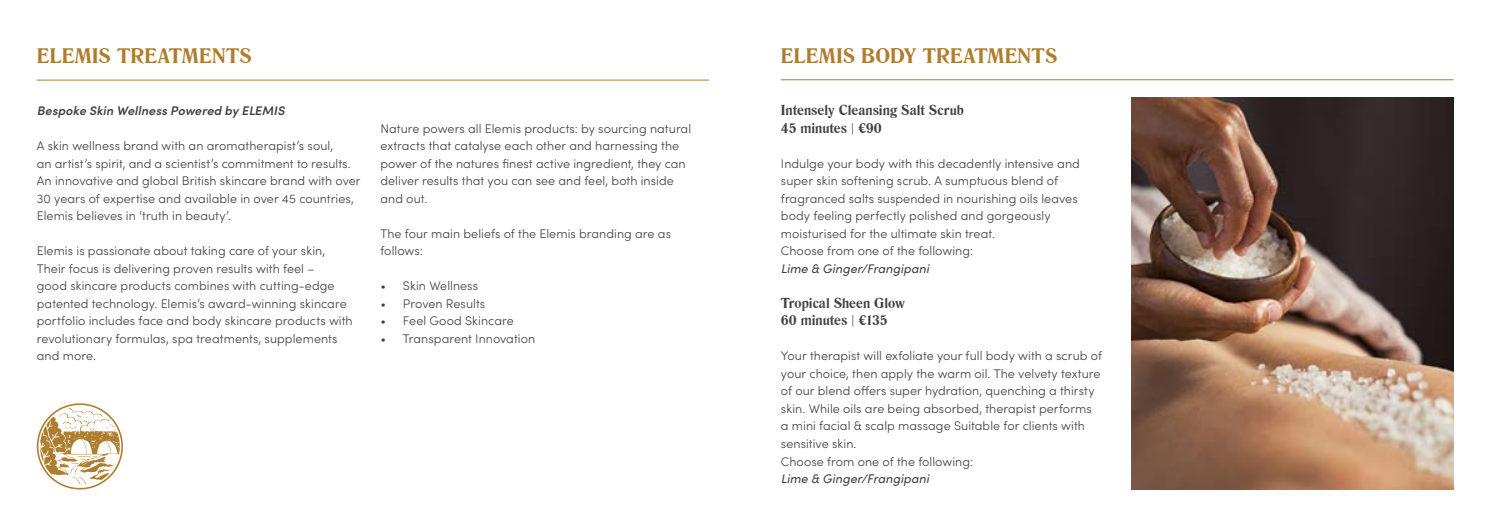
<style>
.page{position:relative;width:1489px;height:525px;background:#fff}
.page>*{position:absolute;margin:0;border:0;box-sizing:border-box;transform-origin:0 0}
.t1{font:700 20px "Romana BT";letter-spacing:.01em;color:#af7d2e}
.t2{font:700 13.75px/17.5px "Romana BT";letter-spacing:-.005em;color:#414042}
.t3{font:300 12.5px/17.5px "Sofia Pro";letter-spacing:.005em;color:#414042}
.t4{font:italic 12.5px "Sofia Pro";letter-spacing:.005em;color:#414042}
.t5{font:italic 600 12.5px "Sofia Pro";letter-spacing:.01em;color:#414042}
.s1{font-family:"Sofia Pro";font-weight:300;font-size:12.5px}
</style>
<div class="page">
<hr style="left:37px;top:80px;width:672px;height:1px;background:#af7d2e">
<svg style="left:36px;top:403px;width:87px;height:86px"></svg>
<hr style="left:781px;top:79px;width:672px;height:1px;background:#af7d2e">
<img style="left:1131px;top:98px;width:322px;height:391px">
<h1 class="t1" style="left:37px;top:43px;width:216px">ELEMIS TREATMENTS</h1>
<p class="t5" style="left:37px;top:101px;width:249px">Bespoke Skin Wellness Powered by ELEMIS</p>
<p class="t3" style="left:37px;top:136px;width:325px">A skin wellness brand with an aromatherapist’s soul,<br>an artist’s spirit, and a scientist’s commitment to results.<br>An innovative and global British skincare brand with over 30 years of expertise and available in over 45 countries, Elemis believes in ‘truth in beauty’.</p>
<p class="t3" style="left:37px;top:241px;width:317px">Elemis is passionate about taking care of your skin, Their focus is delivering proven results with feel –<br>good skincare products combines with cutting-edge patented technology. Elemis’s award-winning skincare portfolio includes face and body skincare products with revolutionary formulas, spa treatments, supplements and more.</p>
<p class="t3" style="left:380px;top:119px;width:312px">Nature powers all Elemis products: by sourcing natural extracts that catalyse each other and harnessing the power of the natures finest active ingredient, they can deliver results that you can see and feel, both inside and out.</p>
<p class="t3" style="left:380px;top:224px;width:292px">The four main beliefs of the Elemis branding are as follows:</p>
<p class="t3" style="left:380px;top:276px;width:99px">• Skin Wellness</p>
<p class="t3" style="left:380px;top:294px;width:106px">• Proven Results</p>
<p class="t3" style="left:380px;top:311px;width:135px">• Feel Good Skincare</p>
<p class="t3" style="left:380px;top:329px;width:156px">• Transparent Innovation</p>
<h1 class="t1" style="left:781px;top:43px;width:278px">ELEMIS BODY TREATMENTS</h1>
<p class="t2" style="left:781px;top:101px;width:184px">Intensely Cleansing Salt Scrub<br>45 minutes <span class="s1">|</span> €90</p>
<p class="t3" style="left:781px;top:154px;width:300px">Indulge your body with this decadently intensive and super skin softening scrub. A sumptuous blend of fragranced salts suspended in nourishing oils leaves body feeling perfectly polished and gorgeously moisturised for the ultimate skin treat.<br>Choose from one of the following:</p>
<p class="t4" style="left:781px;top:259px;width:150px">Lime &amp; Ginger/Frangipani</p>
<p class="t2" style="left:781px;top:294px;width:125px">Tropical Sheen Glow<br>60 minutes <span class="s1">|</span> €135</p>
<p class="t3" style="left:781px;top:346px;width:322px">Your therapist will exfoliate your full body with a scrub of your choice, then apply the warm oil. The velvety texture of our blend offers super hydration, quenching a thirsty skin. While oils are being absorbed, therapist performs a mini facial &amp; scalp massage Suitable for clients with sensitive skin.<br>Choose from one of the following:</p>
<p class="t4" style="left:781px;top:469px;width:150px">Lime &amp; Ginger/Frangipani</p>
</div>
